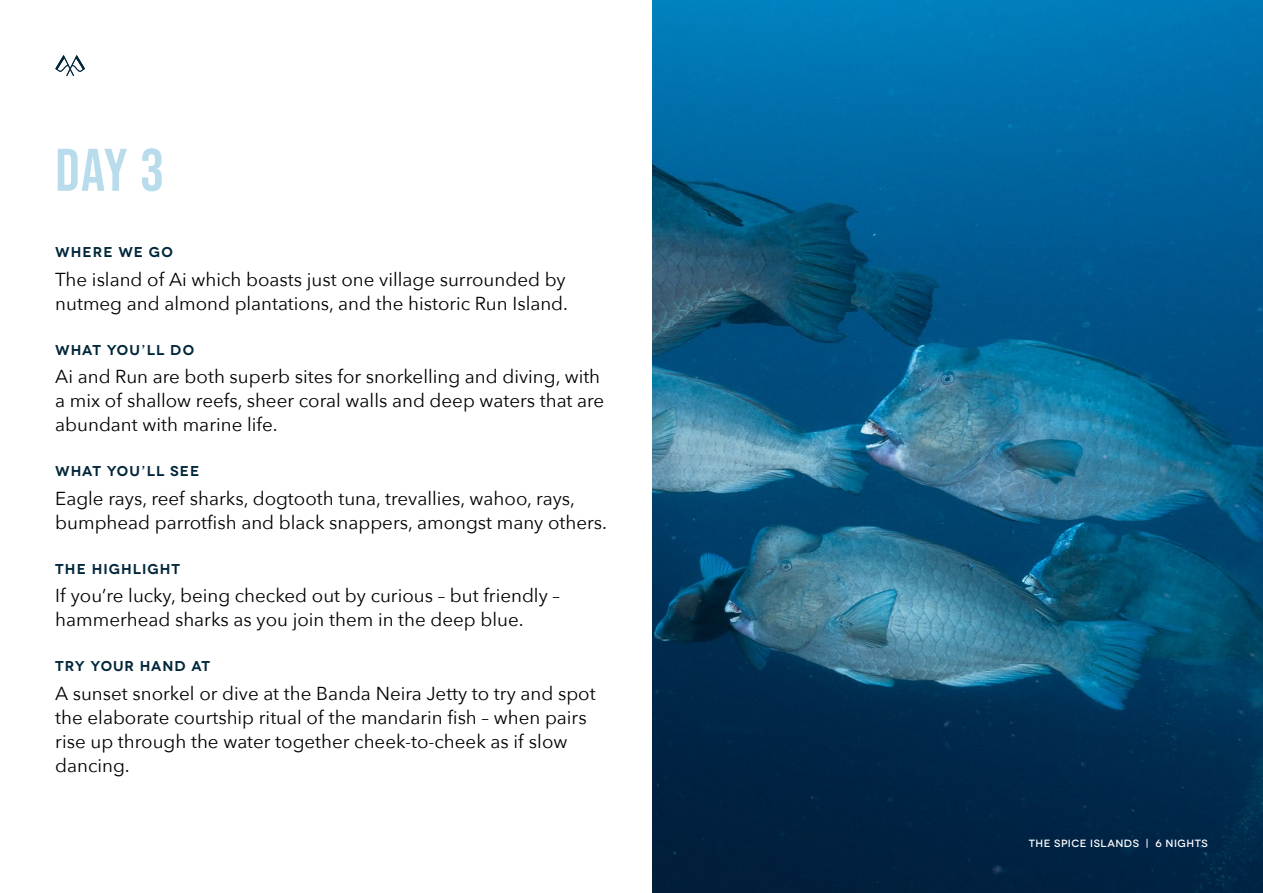
<style>
.page{position:relative;width:1263px;height:893px;background:#fff}
.page>*{position:absolute;margin:0;border:0;box-sizing:border-box;transform-origin:0 0}
.t1{font:60px "Bebas Neue";color:#b8dceb}
.t2{font:18.75px/24px "Avenir Next";color:#000}
.t3{font:600 14.25px "Novecentowide";letter-spacing:.075em;color:#00263a}
.t4{font:500 10.5px "Novecentowide";letter-spacing:.05em;color:#fff}
</style>
<div class="page">
<img style="left:653px;top:0;width:610px;height:893px">
<svg style="left:55px;top:55px;width:30px;height:21px"></svg>
<h1 class="t1" style="left:55px;top:136px;width:110px">DAY 3</h1>
<p class="t3" style="left:55px;top:244px;width:119px">WHERE WE GO</p>
<p class="t2" style="left:55px;top:266px;width:514px">The island of Ai which boasts just one village surrounded by nutmeg and almond plantations, and the historic Run Island.</p>
<p class="t3" style="left:55px;top:341px;width:140px">WHAT YOU’LL DO</p>
<p class="t2" style="left:55px;top:364px;width:551px">Ai and Run are both superb sites for snorkelling and diving, with a mix of shallow reefs, sheer coral walls and deep waters that are abundant with marine life.</p>
<p class="t3" style="left:55px;top:463px;width:146px">WHAT YOU’LL SEE</p>
<p class="t2" style="left:55px;top:485px;width:553px">Eagle rays, reef sharks, dogtooth tuna, trevallies, wahoo, rays, bumphead parrotfish and black snappers, amongst many others.</p>
<p class="t3" style="left:55px;top:560px;width:126px">THE HIGHLIGHT</p>
<p class="t2" style="left:55px;top:583px;width:506px">If you’re lucky, being checked out by curious – but friendly – hammerhead sharks as you join them in the deep blue.</p>
<p class="t3" style="left:55px;top:658px;width:156px">TRY YOUR HAND AT</p>
<p class="t2" style="left:55px;top:680px;width:542px">A sunset snorkel or dive at the Banda Neira Jetty to try and spot the elaborate courtship ritual of the mandarin fish – when pairs rise up through the water together cheek-to-cheek as if slow dancing.</p>
<p class="t4" style="left:1029px;top:837px;width:180px">THE SPICE ISLANDS | 6 NIGHTS</p>
</div>
